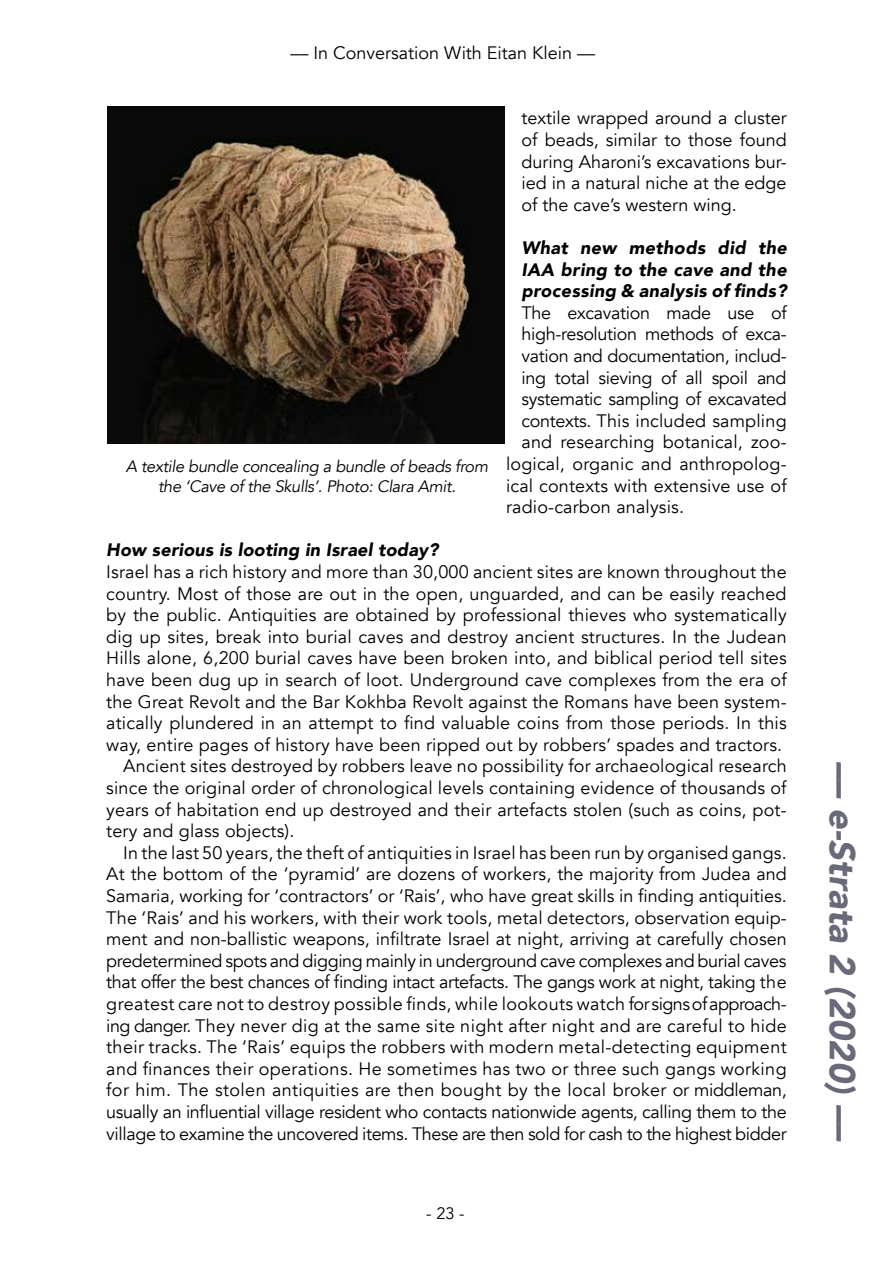
<style>
.page{position:relative;width:893px;height:1263px;background:#fff}
.page>*{position:absolute;margin:0;border:0;box-sizing:border-box;transform-origin:0 0}
.t1{font:italic 900 36px "Avenir";color:#686979}
.t2{font:18px/21.6px "Avenir";letter-spacing:.01em;color:#000;text-align:justify}
.t3{font:18px "Avenir";letter-spacing:-.02em;color:#000}
.t4{font:italic 900 18px/21.6px "Avenir";letter-spacing:.02em;color:#000;text-align:justify}
.t5{font:italic 16.5px/19.8px "Avenir";letter-spacing:-.02em;color:#000;text-align:center}
.t6{font:16.5px "Avenir";color:#000}
</style>
<div class="page">
<img style="left:107px;top:106px;width:397px;height:338px">
<p class="t2" style="left:290px;top:42px;width:306px">–– In Conversation With Eitan Klein ––</p>
<p class="t5" style="left:126px;top:457px;width:364px">A textile bundle concealing a bundle of beads from the ‘Cave of the Skulls’. Photo: Clara Amit.</p>
<p class="t2" style="left:522px;top:108px;width:267px">textile wrapped around a cluster of beads, similar to those found during Aharoni’s excavations bur&shy;ied in a natural niche at the edge of the cave’s western wing.</p>
<p class="t4" style="left:522px;top:237px;width:267px">What new methods did the IAA bring to the cave and the processing &amp; analysis of finds?</p>
<p class="t3" style="left:522px;top:302px;width:267px">The excavation made use of</p>
<p class="t3" style="left:522px;top:323px;width:267px">high-resolution methods of exca-</p>
<p class="t3" style="left:522px;top:345px;width:267px">vation and documentation, includ-</p>
<p class="t3" style="left:522px;top:367px;width:267px">ing total sieving of all spoil and</p>
<p class="t3" style="left:522px;top:388px;width:267px">systematic sampling of excavated</p>
<p class="t2" style="left:522px;top:410px;width:267px">contexts. This included sampling</p>
<p class="t2" style="left:522px;top:432px;width:267px">and researching botanical, zoo-</p>
<p class="t2" style="left:506px;top:453px;width:282px">logical, organic and anthropolog-</p>
<p class="t2" style="left:506px;top:475px;width:282px">ical contexts with extensive use of</p>
<p class="t2" style="left:506px;top:496px;width:180px">radio-carbon analysis.</p>
<p class="t4" style="left:106px;top:539px;width:334px">How serious is looting in Israel today?</p>
<p class="t2" style="left:106px;top:561px;width:682px">Israel has a rich history and more than 30,000 ancient sites are known throughout the</p>
<p class="t2" style="left:106px;top:583px;width:682px">country. Most of those are out in the open, unguarded, and can be easily reached</p>
<p class="t2" style="left:106px;top:604px;width:682px">by the public. Antiquities are obtained by professional thieves who systematically</p>
<p class="t2" style="left:106px;top:626px;width:682px">dig up sites, break into burial caves and destroy ancient structures. In the Judean</p>
<p class="t2" style="left:106px;top:648px;width:682px">Hills alone, 6,200 burial caves have been broken into, and biblical period tell sites</p>
<p class="t2" style="left:106px;top:669px;width:682px">have been dug up in search of loot. Underground cave complexes from the era of</p>
<p class="t2" style="left:106px;top:691px;width:682px">the Great Revolt and the Bar Kokhba Revolt against the Romans have been system-</p>
<p class="t2" style="left:106px;top:712px;width:682px">atically plundered in an attempt to find valuable coins from those periods. In this</p>
<p class="t2" style="left:106px;top:734px;width:677px">way, entire pages of history have been ripped out by robbers’ spades and tractors.</p>
<p class="t2" style="left:123px;top:756px;width:665px">Ancient sites destroyed by robbers leave no possibility for archaeological research</p>
<p class="t2" style="left:106px;top:777px;width:682px">since the original order of chronological levels containing evidence of thousands of</p>
<p class="t2" style="left:106px;top:799px;width:682px">years of habitation end up destroyed and their artefacts stolen (such as coins, pot-</p>
<p class="t2" style="left:106px;top:820px;width:190px">tery and glass objects).</p>
<p class="t2" style="left:123px;top:842px;width:665px">In the last 50 years, the theft of antiquities in Israel has been run by organised gangs.</p>
<p class="t2" style="left:106px;top:864px;width:682px">At the bottom of the ‘pyramid’ are dozens of workers, the majority from Judea and</p>
<p class="t2" style="left:106px;top:885px;width:682px">Samaria, working for ‘contractors’ or ‘Rais’, who have great skills in finding antiquities.</p>
<p class="t2" style="left:106px;top:907px;width:682px">The ‘Rais’ and his workers, with their work tools, metal detectors, observation equip-</p>
<p class="t2" style="left:106px;top:928px;width:682px">ment and non-ballistic weapons, infiltrate Israel at night, arriving at carefully chosen</p>
<p class="t3" style="left:106px;top:950px;width:682px">predetermined spots and digging mainly in underground cave complexes and burial caves</p>
<p class="t3" style="left:106px;top:971px;width:682px">that offer the best chances of finding intact artefacts. The gangs work at night, taking the</p>
<p class="t2" style="left:106px;top:993px;width:682px">greatest care not to destroy possible finds, while lookouts watch for signs of approach-</p>
<p class="t2" style="left:106px;top:1015px;width:682px">ing danger. They never dig at the same site night after night and are careful to hide</p>
<p class="t2" style="left:106px;top:1036px;width:682px">their tracks. The ‘Rais’ equips the robbers with modern metal-detecting equipment</p>
<p class="t2" style="left:106px;top:1058px;width:682px">and finances their operations. He sometimes has two or three such gangs working</p>
<p class="t2" style="left:106px;top:1080px;width:682px">for him. The stolen antiquities are then bought by the local broker or middleman,</p>
<p class="t3" style="left:106px;top:1101px;width:682px">usually an influential village resident who contacts nationwide agents, calling them to the</p>
<p class="t3" style="left:106px;top:1123px;width:682px">village to examine the uncovered items. These are then sold for cash to the highest bidder</p>
<p class="t6" style="left:426px;top:1203px;width:40px">- 23 -</p>
<h1 class="t1" style="left:872px;top:761px;width:381px;rotate:90deg">–– e-Strata 2 (2020) ––</h1>
</div>
